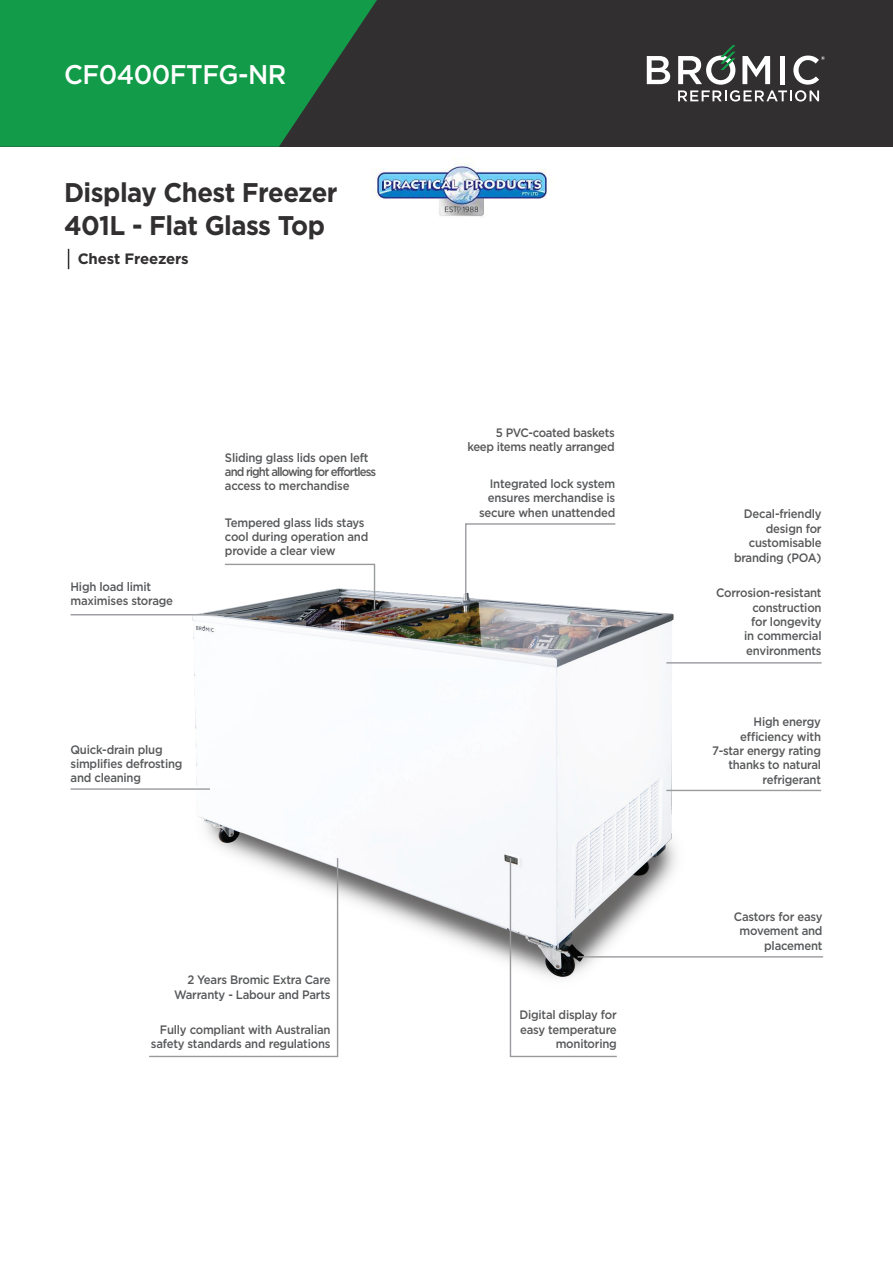
<style>
.page{position:relative;width:893px;height:1263px;background:#fff}
.page>*{position:absolute;margin:0;border:0;box-sizing:border-box;transform-origin:0 0}
.t1{font:700 27px/33px "Gotham";letter-spacing:-.02em;color:#312f30;scale:.95 1}
.t2{font:500 27px "Gotham";letter-spacing:-.02em;color:#fff;scale:.95 1}
.t3{font:700 15px "Gotham";letter-spacing:-.01em;color:#312f30}
.t4{font:500 12.3px/14.4px "Gotham";letter-spacing:-.02em;color:#57585a;text-align:right;scale:.93 1}
</style>
<div class="page">
<div style="left:0;top:0;width:893px;height:147px;background:#312f30"></div>
<svg style="left:0;top:0;width:377px;height:147px;background:#158e46"></svg>
<svg style="left:647px;top:56px;width:23px;height:28px"></svg>
<svg style="left:678px;top:45px;width:147px;height:57px"></svg>
<img style="left:174px;top:591px;width:518px;height:371px">
<svg style="left:509px;top:857px;width:109px;height:201px"></svg>
<svg style="left:149px;top:857px;width:190px;height:201px"></svg>
<svg style="left:464px;top:523px;width:153px;height:76px"></svg>
<hr style="left:666px;top:790px;width:155px;height:1px;background:#989a9d">
<hr style="left:578px;top:956px;width:245px;height:1px;background:#989a9d">
<hr style="left:666px;top:662px;width:156px;height:1px;background:#989a9d">
<hr style="left:71px;top:788px;width:139px;height:2px;background:#989a9d">
<hr style="left:71px;top:614px;width:180px;height:1px;background:#989a9d">
<svg style="left:224px;top:563px;width:152px;height:48px"></svg>
<svg style="left:68px;top:249px;width:1px;height:20px"></svg>
<img style="left:372px;top:162px;width:175px;height:55px">
<h1 class="t2" style="left:64px;top:57px;width:236px">CF0400FTFG-NR</h1>
<h1 class="t1" style="left:64px;top:176px;width:289px">Display Chest Freezer<br>401L - Flat Glass Top</h1>
<p class="t3" style="left:78px;top:249px;width:113px">Chest Freezers</p>
<p class="t4" style="left:225px;top:450px;width:164px;text-align:left">Sliding glass lids open left and right allowing for effortless access to merchandise</p>
<p class="t4" style="left:225px;top:515px;width:156px;text-align:left">Tempered glass lids stays cool during operation and provide a clear view</p>
<p class="t4" style="left:467px;top:425px;width:160px">5 PVC-coated baskets keep items neatly arranged</p>
<p class="t4" style="left:479px;top:476px;width:148px">Integrated lock system ensures merchandise is secure when unattended</p>
<p class="t4" style="left:734px;top:507px;width:96px">Decal-friendly design for customisable branding (POA)</p>
<p class="t4" style="left:71px;top:579px;width:112px;text-align:left">High load limit maximises storage</p>
<p class="t4" style="left:716px;top:585px;width:115px">Corrosion-resistant construction<br>for longevity<br>in commercial environments</p>
<p class="t4" style="left:71px;top:742px;width:122px;text-align:left">Quick-drain plug simplifies defrosting and cleaning</p>
<p class="t4" style="left:174px;top:972px;width:170px">2 Years Bromic Extra Care<br>Warranty - Labour and Parts</p>
<p class="t4" style="left:151px;top:1022px;width:195px">Fully compliant with Australian safety standards and regulations</p>
<p class="t4" style="left:519px;top:1007px;width:106px">Digital display for easy temperature monitoring</p>
<p class="t4" style="left:712px;top:714px;width:118px">High energy efficiency with<br>7-star energy rating thanks to natural refrigerant</p>
<p class="t4" style="left:734px;top:909px;width:97px">Castors for easy movement and placement</p>
</div>
